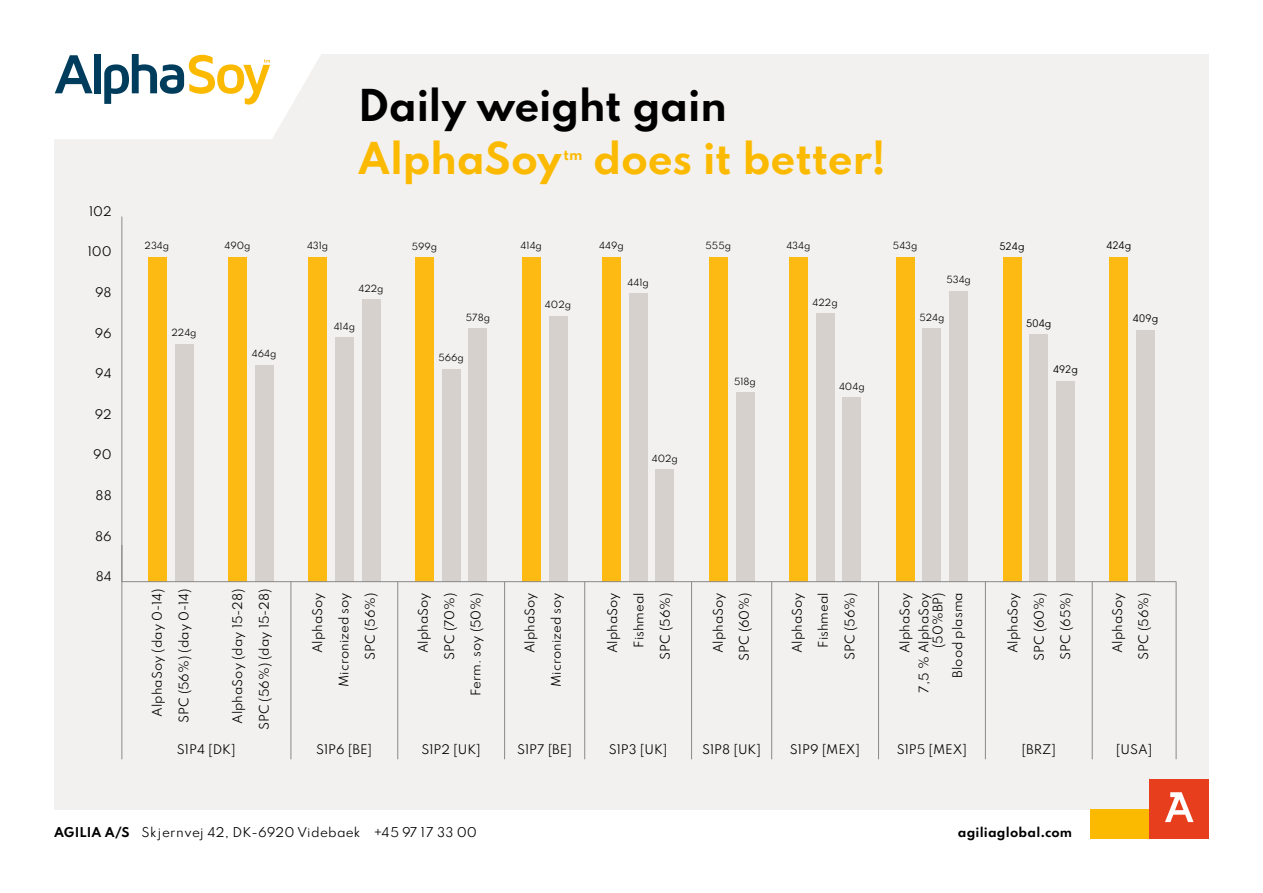
<style>
.page{position:relative;width:1263px;height:893px;background:#fff}
.page>*{position:absolute;margin:0;border:0;box-sizing:border-box;transform-origin:0 0}
.t1{font:100 39px "Spartan";letter-spacing:-.015em;color:#fbba00}
.t2{font:100 39px "Spartan";letter-spacing:-.02em;color:#000}
.t3{font:100 13.05px "Spartan";color:#fbba00}
.t4{font:100 12px "Spartan";letter-spacing:.015em;color:#000}
.t5{font:100 11.7px/14.1px "Spartan";color:#000;text-align:right}
.t6{font:300 10.35px "F37 Ginger";letter-spacing:.025em;color:#000}
.t7{font:100 8.85px "Spartan";color:#000}
</style>
<div class="page">
<div style="left:54px;top:54px;width:1155px;height:755px;background:#f3f1ef"></div>
<div style="left:1090px;top:809px;width:59px;height:30px;background:#fbba00"></div>
<div style="left:1149px;top:779px;width:60px;height:60px;background:#e73e1d"></div>
<hr style="left:121px;top:217px;width:1px;height:365px;background:#898989">
<div style="left:148px;top:257px;width:19px;height:324px;background:#fcba12"></div>
<div style="left:175px;top:344px;width:18px;height:237px;background:#d6d1cc"></div>
<div style="left:228px;top:257px;width:19px;height:324px;background:#fcba12"></div>
<div style="left:255px;top:365px;width:18px;height:216px;background:#d6d1cc"></div>
<div style="left:308px;top:257px;width:19px;height:324px;background:#fcba12"></div>
<div style="left:335px;top:337px;width:18px;height:244px;background:#d6d1cc"></div>
<div style="left:362px;top:299px;width:18px;height:282px;background:#d6d1cc"></div>
<div style="left:415px;top:257px;width:19px;height:324px;background:#fcba12"></div>
<div style="left:442px;top:369px;width:18px;height:212px;background:#d6d1cc"></div>
<div style="left:469px;top:328px;width:18px;height:253px;background:#d6d1cc"></div>
<div style="left:522px;top:257px;width:18px;height:324px;background:#fcba12"></div>
<div style="left:549px;top:316px;width:18px;height:265px;background:#d6d1cc"></div>
<div style="left:602px;top:257px;width:19px;height:324px;background:#fcba12"></div>
<div style="left:629px;top:293px;width:18px;height:288px;background:#d6d1cc"></div>
<div style="left:656px;top:469px;width:18px;height:112px;background:#d6d1cc"></div>
<div style="left:709px;top:257px;width:18px;height:324px;background:#fcba12"></div>
<div style="left:736px;top:392px;width:18px;height:189px;background:#d6d1cc"></div>
<div style="left:789px;top:257px;width:19px;height:324px;background:#fcba12"></div>
<div style="left:816px;top:313px;width:18px;height:268px;background:#d6d1cc"></div>
<div style="left:843px;top:397px;width:18px;height:184px;background:#d6d1cc"></div>
<div style="left:896px;top:257px;width:18px;height:324px;background:#fcba12"></div>
<div style="left:923px;top:328px;width:18px;height:253px;background:#d6d1cc"></div>
<div style="left:949px;top:291px;width:19px;height:290px;background:#d6d1cc"></div>
<div style="left:1003px;top:257px;width:18px;height:324px;background:#fcba12"></div>
<div style="left:1029px;top:334px;width:19px;height:247px;background:#d6d1cc"></div>
<div style="left:1056px;top:381px;width:19px;height:200px;background:#d6d1cc"></div>
<div style="left:1110px;top:257px;width:18px;height:324px;background:#fcba12"></div>
<div style="left:1136px;top:330px;width:19px;height:251px;background:#d6d1cc"></div>
<hr style="left:291px;top:581px;width:1px;height:178px;background:#898989">
<hr style="left:397px;top:581px;width:1px;height:178px;background:#898989">
<hr style="left:504px;top:581px;width:1px;height:178px;background:#898989">
<hr style="left:584px;top:581px;width:1px;height:178px;background:#898989">
<hr style="left:691px;top:581px;width:1px;height:178px;background:#898989">
<hr style="left:771px;top:581px;width:1px;height:178px;background:#898989">
<hr style="left:878px;top:581px;width:1px;height:178px;background:#898989">
<hr style="left:985px;top:581px;width:1px;height:178px;background:#898989">
<hr style="left:1092px;top:581px;width:1px;height:178px;background:#898989">
<hr style="left:1176px;top:581px;width:1px;height:178px;background:#898989">
<hr style="left:121px;top:545px;width:1px;height:214px;background:#898989">
<hr style="left:122px;top:581px;width:1054px;height:1px;background:#898989">
<svg style="left:54px;top:54px;width:267px;height:85px"></svg>
<svg style="left:1165px;top:792px;width:28px;height:30px"></svg>
<p class="t5" style="left:89px;top:204px;width:24px">102</p>
<p class="t5" style="left:88px;top:244px;width:25px">100</p>
<p class="t5" style="left:95px;top:285px;width:18px">98</p>
<p class="t5" style="left:95px;top:326px;width:19px">96</p>
<p class="t5" style="left:95px;top:366px;width:18px">94</p>
<p class="t5" style="left:95px;top:407px;width:19px">92</p>
<p class="t5" style="left:93px;top:447px;width:20px">90</p>
<p class="t5" style="left:96px;top:488px;width:18px">88</p>
<p class="t5" style="left:95px;top:528px;width:18px">86</p>
<p class="t5" style="left:96px;top:569px;width:18px">84</p>
<p class="t7" style="left:145px;top:239px;width:26px">234g</p>
<p class="t7" style="left:172px;top:326px;width:27px">224g</p>
<h1 class="t2" style="left:358px;top:76px;width:371px">Daily weight gain</h1>
<h1 class="t1" style="left:358px;top:129px;width:205px">AlphaSoy</h1>
<p class="t3" style="left:564px;top:145px;width:21px">tm</p>
<h1 class="t1" style="left:593px;top:129px;width:295px">does it better!</h1>
<p class="t7" style="left:224px;top:239px;width:28px">490g</p>
<p class="t7" style="left:307px;top:239px;width:23px">431g</p>
<p class="t7" style="left:358px;top:282px;width:27px">422g</p>
<p class="t7" style="left:252px;top:347px;width:26px">464g</p>
<p class="t7" style="left:334px;top:319px;width:23px">414g</p>
<p class="t7" style="left:412px;top:239px;width:27px">599g</p>
<p class="t7" style="left:466px;top:310px;width:26px">578g</p>
<p class="t7" style="left:438px;top:351px;width:27px">566g</p>
<p class="t7" style="left:521px;top:239px;width:23px">414g</p>
<p class="t7" style="left:545px;top:298px;width:28px">402g</p>
<p class="t7" style="left:599px;top:239px;width:26px">449g</p>
<p class="t7" style="left:705px;top:239px;width:27px">555g</p>
<p class="t7" style="left:627px;top:276px;width:23px">441g</p>
<p class="t7" style="left:734px;top:375px;width:23px">518g</p>
<p class="t7" style="left:786px;top:239px;width:26px">434g</p>
<p class="t7" style="left:812px;top:295px;width:27px">422g</p>
<p class="t7" style="left:839px;top:380px;width:27px">404g</p>
<p class="t7" style="left:893px;top:239px;width:26px">543g</p>
<p class="t7" style="left:946px;top:273px;width:26px">534g</p>
<p class="t7" style="left:919px;top:310px;width:27px">524g</p>
<p class="t7" style="left:652px;top:452px;width:28px">402g</p>
<p class="t6" style="left:999px;top:239px;width:27px">524g</p>
<p class="t6" style="left:1026px;top:317px;width:27px">504g</p>
<p class="t6" style="left:1053px;top:363px;width:26px">492g</p>
<p class="t6" style="left:1106px;top:239px;width:26px">424g</p>
<p class="t6" style="left:1133px;top:312px;width:27px">409g</p>
<p class="t5" style="left:257px;top:730px;width:143px;rotate:-90deg">SPC (56%) (day 15-28)</p>
<p class="t5" style="left:916px;top:692px;width:102px;rotate:-90deg">7,5 % AlphaSoy (50%BP)</p>
<p class="t5" style="left:150px;top:717px;width:130px;rotate:-90deg">AlphaSoy (day 0-14)</p>
<p class="t5" style="left:176px;top:723px;width:136px;rotate:-90deg">SPC (56%) (day 0-14)</p>
<p class="t5" style="left:230px;top:724px;width:137px;rotate:-90deg">AlphaSoy (day 15-28)</p>
<p class="t5" style="left:310px;top:653px;width:63px;rotate:-90deg">AlphaSoy</p>
<p class="t5" style="left:336px;top:687px;width:96px;rotate:-90deg">Micronized soy</p>
<p class="t5" style="left:522px;top:653px;width:63px;rotate:-90deg">AlphaSoy</p>
<p class="t5" style="left:549px;top:687px;width:96px;rotate:-90deg">Micronized soy</p>
<p class="t5" style="left:363px;top:660px;width:69px;rotate:-90deg">SPC (56%)</p>
<p class="t5" style="left:416px;top:653px;width:63px;rotate:-90deg">AlphaSoy</p>
<p class="t5" style="left:442px;top:660px;width:69px;rotate:-90deg">SPC (70%)</p>
<p class="t5" style="left:711px;top:653px;width:63px;rotate:-90deg">AlphaSoy</p>
<p class="t5" style="left:737px;top:661px;width:70px;rotate:-90deg">SPC (60%)</p>
<p class="t5" style="left:468px;top:696px;width:106px;rotate:-90deg">Ferm. soy (50%)</p>
<p class="t5" style="left:605px;top:653px;width:63px;rotate:-90deg">AlphaSoy</p>
<p class="t5" style="left:631px;top:648px;width:57px;rotate:-90deg">Fishmeal</p>
<p class="t5" style="left:658px;top:660px;width:69px;rotate:-90deg">SPC (56%)</p>
<p class="t5" style="left:790px;top:653px;width:63px;rotate:-90deg">AlphaSoy</p>
<p class="t5" style="left:816px;top:648px;width:57px;rotate:-90deg">Fishmeal</p>
<p class="t5" style="left:842px;top:660px;width:69px;rotate:-90deg">SPC (56%)</p>
<p class="t5" style="left:897px;top:653px;width:63px;rotate:-90deg">AlphaSoy</p>
<p class="t5" style="left:950px;top:677px;width:87px;rotate:-90deg">Blood plasma</p>
<p class="t5" style="left:1005px;top:653px;width:63px;rotate:-90deg">AlphaSoy</p>
<p class="t5" style="left:1032px;top:661px;width:70px;rotate:-90deg">SPC (60%)</p>
<p class="t5" style="left:1110px;top:653px;width:63px;rotate:-90deg">AlphaSoy</p>
<p class="t5" style="left:1058px;top:660px;width:69px;rotate:-90deg">SPC (65%)</p>
<p class="t5" style="left:1136px;top:660px;width:69px;rotate:-90deg">SPC (56%)</p>
<p class="t5" style="left:177px;top:742px;width:60px">S1P4 [DK]</p>
<p class="t5" style="left:316px;top:742px;width:58px">S1P6 [BE]</p>
<p class="t5" style="left:421px;top:742px;width:61px">S1P2 [UK]</p>
<p class="t5" style="left:517px;top:742px;width:56px">S1P7 [BE]</p>
<p class="t5" style="left:609px;top:742px;width:60px">S1P3 [UK]</p>
<p class="t5" style="left:702px;top:742px;width:60px">S1P8 [UK]</p>
<p class="t5" style="left:790px;top:742px;width:72px">S1P9 [MEX]</p>
<p class="t5" style="left:897px;top:742px;width:72px">S1P5 [MEX]</p>
<p class="t5" style="left:1021px;top:742px;width:36px">[BRZ]</p>
<p class="t5" style="left:1116px;top:742px;width:38px">[USA]</p>
<p class="t4" style="left:54px;top:823px;width:424px">AGILIA A/S Skjernvej 42, DK-6920 Videbaek +45 97 17 33 00</p>
<p class="t4" style="left:958px;top:823px;width:116px">agiliaglobal.com</p>
</div>
